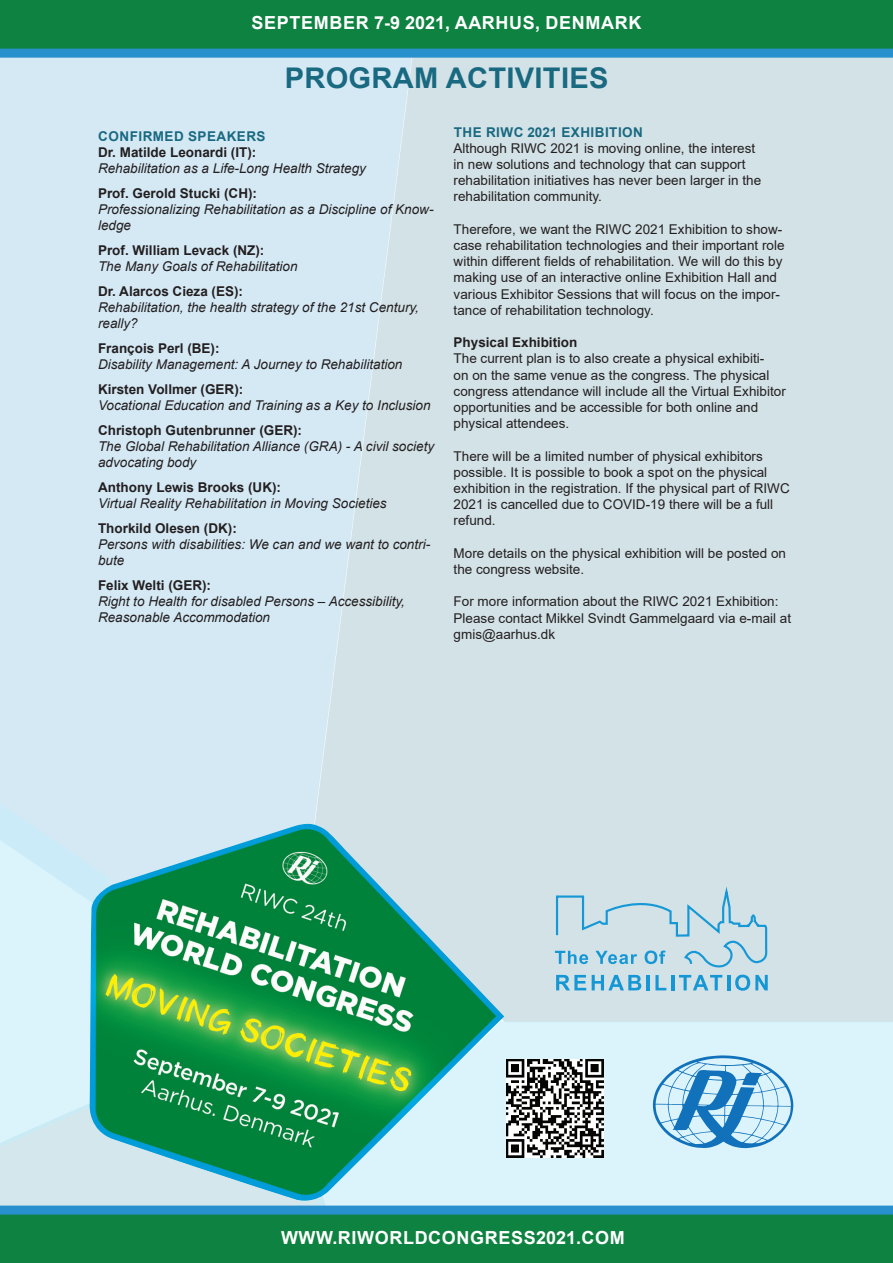
<style>
.page{position:relative;width:893px;height:1263px;background:#fff}
.page>*{position:absolute;margin:0;border:0;box-sizing:border-box;transform-origin:0 0}
.t1{font:700 28.5px "Arial";color:#196980}
.t2{font:700 18px "Arial";letter-spacing:.035em;color:#fff}
.t3{font:13.5px/16.2px "Arial";color:#231f20}
.t4{font:italic 13.5px/16.2px "Arial";color:#231f20}
.t5{font:700 13.5px "Arial";color:#231f20}
.t6{font:700 13.5px "Arial";letter-spacing:.035em;color:#196980}
</style>
<div class="page">
<div style="left:421px;top:58px;width:472px;height:963px;background:#d3e2e7"></div>
<svg style="left:0;top:58px;width:421px;height:766px;background:#d4e8f2"></svg>
<div style="left:504px;top:1021px;width:389px;height:184px;background:#dbf4fc"></div>
<svg style="left:0;top:663px;width:109px;height:542px;background:#d6edf7"></svg>
<img style="left:89px;top:824px;width:415px;height:381px">
<div style="left:0;top:1211px;width:893px;height:52px;background:#0e8240"></div>
<div style="left:0;top:1205px;width:893px;height:9px;background:#2891cd"></div>
<div style="left:0;top:0;width:893px;height:52px;background:#0e8240"></div>
<div style="left:0;top:49px;width:893px;height:9px;background:#2891cd"></div>
<svg style="left:653px;top:1055px;width:140px;height:93px;background:#95c7e5"></svg>
<img style="left:506px;top:1060px;width:98px;height:97px">
<svg style="left:556px;top:975px;width:30px;height:15px"></svg>
<svg style="left:592px;top:975px;width:49px;height:15px"></svg>
<hr style="left:647px;top:975px;width:3px;height:15px;background:#1697d5">
<svg style="left:655px;top:975px;width:11px;height:15px"></svg>
<hr style="left:671px;top:975px;width:3px;height:15px;background:#1697d5">
<svg style="left:679px;top:975px;width:43px;height:15px"></svg>
<hr style="left:727px;top:975px;width:3px;height:15px;background:#1697d5">
<svg style="left:735px;top:975px;width:33px;height:16px"></svg>
<svg style="left:555px;top:886px;width:213px;height:83px;background:#bfdae5"></svg>
<h2 class="t2" style="left:252px;top:10px;width:391px">September 7-9 2021, Aarhus, Denmark</h2>
<h1 class="t1" style="left:285px;top:58px;width:23px">PROGR</h1>
<h1 class="t1" style="left:393px;top:58px;width:157px">AM ACTIVITIES</h1>
<p class="t6" style="left:98px;top:127px;width:169px">Confirmed Speakers</p>
<p class="t5" style="left:98px;top:143px;width:160px">Dr. Matilde Leonardi (IT):</p>
<p class="t4" style="left:98px;top:161px;width:269px">Rehabilitation as a Life-Long Health Strategy</p>
<p class="t5" style="left:98px;top:184px;width:161px">Prof. Gerold Stucki (CH):</p>
<p class="t4" style="left:98px;top:201px;width:337px">Professionalizing Rehabilitation as a Discipline of Know&shy;ledge</p>
<p class="t5" style="left:98px;top:241px;width:168px">Prof. William Levack (NZ):</p>
<p class="t4" style="left:98px;top:259px;width:201px">The Many Goals of Rehabilitation</p>
<p class="t5" style="left:98px;top:282px;width:147px">Dr. Alarcos Cieza (ES):</p>
<p class="t4" style="left:98px;top:300px;width:322px">Rehabilitation, the health strategy of the 21st Century, really?</p>
<p class="t5" style="left:98px;top:339px;width:123px">François Perl (BE):</p>
<p class="t4" style="left:98px;top:357px;width:306px">Disability Management: A Journey to Rehabilitation</p>
<p class="t5" style="left:98px;top:380px;width:118px">Kirsten Vollmer (GER</p>
<p class="t5" style="left:234px;top:380px;width:10px">):</p>
<p class="t4" style="left:98px;top:398px;width:334px">Vocational Education and Training as a Key to Inclusion</p>
<p class="t5" style="left:98px;top:421px;width:177px">Christoph Gutenbrunner (GER</p>
<p class="t5" style="left:293px;top:421px;width:10px">):</p>
<p class="t4" style="left:98px;top:438px;width:338px">The Global Rehabilitation Alliance (GRA) - A civil society advocating body</p>
<p class="t5" style="left:98px;top:478px;width:185px">Anthony Lewis Brooks (UK):</p>
<p class="t4" style="left:98px;top:496px;width:290px">Virtual Reality Rehabilitation in Moving Societies</p>
<p class="t5" style="left:98px;top:519px;width:140px">Thorkild Olesen (DK):</p>
<p class="t4" style="left:98px;top:536px;width:334px">Persons with disabilities: We can and we want to contri&shy;bute</p>
<p class="t5" style="left:98px;top:576px;width:86px">Felix Welti (GER</p>
<p class="t5" style="left:202px;top:576px;width:10px">):</p>
<p class="t4" style="left:98px;top:594px;width:308px">Right to Health for disabled Persons – Accessibility,<br>Reasonable Accommodation</p>
<p class="t6" style="left:454px;top:122px;width:10px">THE</p>
<p class="t6" style="left:486px;top:122px;width:10px">RIWC</p>
<p class="t6" style="left:527px;top:122px;width:62px">2021 EXHIBITION</p>
<p class="t3" style="left:454px;top:140px;width:309px">Although RIWC 2021 is moving online, the interest in new solutions and technology that can support rehabilitation initiatives has never been larger in the rehabilitation community.</p>
<p class="t3" style="left:454px;top:221px;width:332px">Therefore, we want the RIWC 2021 Exhibition to show&shy;case rehabilitation technologies and their important role within different fields of rehabilitation. We will do this by making use of an interactive online Exhibition Hall and various Exhibitor Sessions that will focus on the impor&shy;tance of rehabilitation technology.</p>
<p class="t5" style="left:454px;top:333px;width:125px">Physical Exhibition</p>
<p class="t3" style="left:454px;top:350px;width:334px">The current plan is to also create a physical exhibiti-<br>on on the same venue as the congress. The physical congress attendance will include all the Virtual Exhibitor opportunities and be accessible for both online and physical attendees.</p>
<p class="t3" style="left:454px;top:448px;width:338px">There will be a limited number of physical exhibitors possible. It is possible to book a spot on the physical exhibition in the registration. If the physical part of RIWC 2021 is cancelled due to COVID-19 there will be a full refund.</p>
<p class="t3" style="left:454px;top:545px;width:334px">More details on the physical exhibition will be posted on the congress website.</p>
<p class="t3" style="left:454px;top:593px;width:339px">For more information about the RIWC 2021 Exhibition:<br>Please contact Mikkel Svindt Gammelgaard via e-mail at gmis@aarhus.dk</p>
<h2 class="t2" style="left:281px;top:1224px;width:345px">www.riworldcongress2021.com</h2>
</div>
